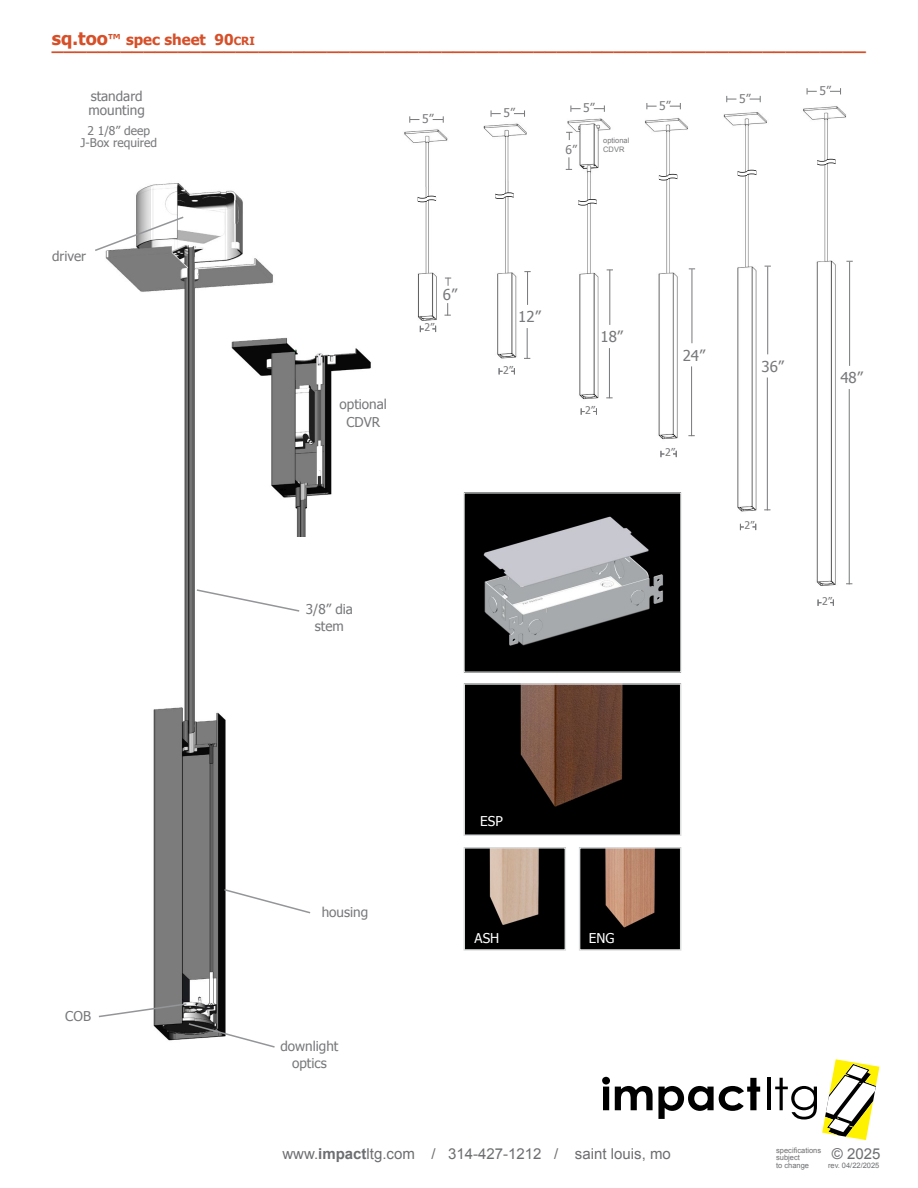
<style>
.page{position:relative;width:918px;height:1188px;background:#fff}
.page>*{position:absolute;margin:0;border:0;box-sizing:border-box;transform-origin:0 0}
.t1{font:700 18px "Tahoma";color:#d64f28}
.t2{font:15px "Arial";color:#6d6e71}
.t3{font:15px "Tahoma";color:#77787b}
.t4{font:700 15px "Tahoma";color:#d64f28}
.t5{font:13.5px/17.2px "Tahoma";color:#77787b;text-align:center}
.t6{font:13.5px "Tahoma";color:#fff}
.t7{font:12px/12px "Tahoma";color:#77787b;text-align:center}
.t8{font:10.5px "Tahoma";color:#77787b}
.t9{font:7.5px/7.5px "Arial";color:#6d6e71}
.t10{font:7.5px/9px "Arial";color:#77787b}
.s1{font-size:11.25px}
.s2{font-weight:700}
</style>
<div class="page">
<img style="left:404px;top:93px;width:449px;height:505px">
<svg style="left:514px;top:110px;width:11px;height:7px"></svg>
<hr style="left:691px;top:366px;width:1px;height:70px;background:#77787b">
<hr style="left:692px;top:269px;width:1px;height:74px;background:#77787b">
<svg style="left:491px;top:110px;width:10px;height:7px"></svg>
<hr style="left:609px;top:348px;width:1px;height:50px;background:#77787b">
<hr style="left:609px;top:270px;width:1px;height:55px;background:#77787b">
<hr style="left:527px;top:328px;width:1px;height:31px;background:#77787b">
<hr style="left:527px;top:272px;width:1px;height:33px;background:#77787b">
<svg style="left:593px;top:408px;width:4px;height:7px"></svg>
<svg style="left:581px;top:408px;width:4px;height:7px"></svg>
<svg style="left:594px;top:105px;width:11px;height:7px"></svg>
<svg style="left:571px;top:105px;width:10px;height:7px"></svg>
<svg style="left:670px;top:103px;width:11px;height:6px"></svg>
<svg style="left:647px;top:103px;width:10px;height:6px"></svg>
<svg style="left:673px;top:451px;width:4px;height:6px"></svg>
<svg style="left:661px;top:451px;width:3px;height:6px"></svg>
<svg style="left:511px;top:368px;width:4px;height:6px"></svg>
<svg style="left:499px;top:368px;width:4px;height:6px"></svg>
<svg style="left:433px;top:116px;width:11px;height:7px"></svg>
<svg style="left:409px;top:116px;width:10px;height:7px"></svg>
<svg style="left:432px;top:326px;width:4px;height:6px"></svg>
<svg style="left:420px;top:326px;width:4px;height:6px"></svg>
<svg style="left:445px;top:278px;width:6px;height:8px"></svg>
<svg style="left:445px;top:303px;width:6px;height:13px"></svg>
<svg style="left:566px;top:132px;width:6px;height:8px"></svg>
<svg style="left:566px;top:157px;width:6px;height:13px"></svg>
<svg style="left:418px;top:196px;width:18px;height:6px"></svg>
<svg style="left:495px;top:192px;width:19px;height:7px"></svg>
<svg style="left:578px;top:199px;width:19px;height:7px"></svg>
<svg style="left:659px;top:174px;width:18px;height:6px"></svg>
<svg style="left:750px;top:96px;width:11px;height:6px"></svg>
<svg style="left:726px;top:96px;width:10px;height:6px"></svg>
<svg style="left:830px;top:88px;width:11px;height:6px"></svg>
<svg style="left:807px;top:88px;width:10px;height:6px"></svg>
<svg style="left:753px;top:524px;width:3px;height:6px"></svg>
<svg style="left:740px;top:524px;width:4px;height:6px"></svg>
<svg style="left:830px;top:599px;width:4px;height:7px"></svg>
<svg style="left:738px;top:170px;width:18px;height:6px"></svg>
<svg style="left:817px;top:159px;width:19px;height:6px"></svg>
<hr style="left:767px;top:378px;width:1px;height:132px;background:#77787b">
<hr style="left:767px;top:266px;width:1px;height:88px;background:#77787b">
<hr style="left:849px;top:389px;width:1px;height:195px;background:#77787b">
<hr style="left:849px;top:262px;width:1px;height:104px;background:#77787b">
<img style="left:105px;top:183px;width:168px;height:819px">
<svg style="left:195px;top:588px;width:105px;height:25px"></svg>
<svg style="left:95px;top:215px;width:90px;height:37px"></svg>
<svg style="left:98px;top:1002px;width:177px;height:46px"></svg>
<svg style="left:223px;top:888px;width:88px;height:27px"></svg>
<img style="left:205px;top:315px;width:166px;height:222px">
<svg style="left:602px;top:1077px;width:158px;height:42px"></svg>
<hr style="left:767px;top:1077px;width:3px;height:33px;background:#000">
<svg style="left:775px;top:1059px;width:104px;height:81px"></svg>
<img style="left:465px;top:494px;width:214px;height:177px">
<div style="left:463px;top:492px;width:218px;height:181px;border:1px solid #dcddde"></div>
<img style="left:466px;top:686px;width:212px;height:147px">
<div style="left:463px;top:683px;width:218px;height:153px;border:2px solid #dcddde"></div>
<img style="left:582px;top:850px;width:96px;height:98px">
<div style="left:579px;top:847px;width:102px;height:104px;border:2px solid #dcddde"></div>
<img style="left:466px;top:850px;width:97px;height:98px">
<div style="left:463px;top:847px;width:103px;height:104px;border:2px solid #dcddde"></div>
<p class="t1" style="left:52px;top:25px;width:57px">sq.too</p>
<p class="t1" style="left:52px;top:31px;width:815px">_______________________________________________________________________</p>
<p class="t4" style="left:108px;top:29px;width:148px">™ spec sheet 90<span class="s1">CRI</span></p>
<p class="t5" style="left:89px;top:89px;width:58px;line-height:13.5px;text-align:left">standard mounting</p>
<p class="t7" style="left:81px;top:124px;width:78px">2 1/8” deep<br>J-Box required</p>
<p class="t5" style="left:52px;top:247px;width:35px">driver</p>
<p class="t5" style="left:65px;top:1007px;width:27px">COB</p>
<p class="t7" style="left:422px;top:112px;width:13px">5”</p>
<p class="t7" style="left:503px;top:106px;width:13px">5”</p>
<p class="t7" style="left:583px;top:101px;width:13px">5”</p>
<p class="t7" style="left:659px;top:99px;width:13px">5”</p>
<p class="t7" style="left:566px;top:143px;width:13px">6”</p>
<p class="t10" style="left:603px;top:136px;width:28px">optional<br>CDVR</p>
<p class="t7" style="left:739px;top:92px;width:13px">5”</p>
<p class="t7" style="left:819px;top:84px;width:13px">5”</p>
<p class="t5" style="left:340px;top:395px;width:49px">optional<br>CDVR</p>
<p class="t3" style="left:443px;top:285px;width:16px">6”</p>
<p class="t8" style="left:424px;top:321px;width:11px">2”</p>
<p class="t5" style="left:306px;top:600px;width:49px">3/8” dia stem</p>
<p class="t3" style="left:518px;top:307px;width:24px">12”</p>
<p class="t8" style="left:503px;top:363px;width:11px">2”</p>
<p class="t3" style="left:601px;top:327px;width:24px">18”</p>
<p class="t8" style="left:585px;top:403px;width:11px">2”</p>
<p class="t3" style="left:683px;top:345px;width:24px">24”</p>
<p class="t8" style="left:665px;top:446px;width:11px">2”</p>
<p class="t3" style="left:761px;top:356px;width:24px">36”</p>
<p class="t3" style="left:840px;top:368px;width:24px">48”</p>
<p class="t8" style="left:745px;top:519px;width:11px">2”</p>
<p class="t8" style="left:822px;top:594px;width:11px">2”</p>
<p class="t5" style="left:322px;top:903px;width:48px">housing</p>
<p class="t5" style="left:280px;top:1037px;width:60px">downlight optics</p>
<p class="t6" style="left:480px;top:812px;width:24px">ESP</p>
<p class="t6" style="left:475px;top:929px;width:26px">ASH</p>
<p class="t6" style="left:589px;top:929px;width:27px">ENG</p>
<p class="t2" style="left:282px;top:1144px;width:390px">www.<span class="s2">impact</span>ltg.com / 314-427-1212 / saint louis, mo</p>
<p class="t9" style="left:776px;top:1146px;width:47px">specifications subject<br>to change</p>
<p class="t2" style="left:832px;top:1144px;width:50px">© 2025</p>
<p class="t9" style="left:828px;top:1161px;width:53px">rev. 04/22/2025</p>
</div>
